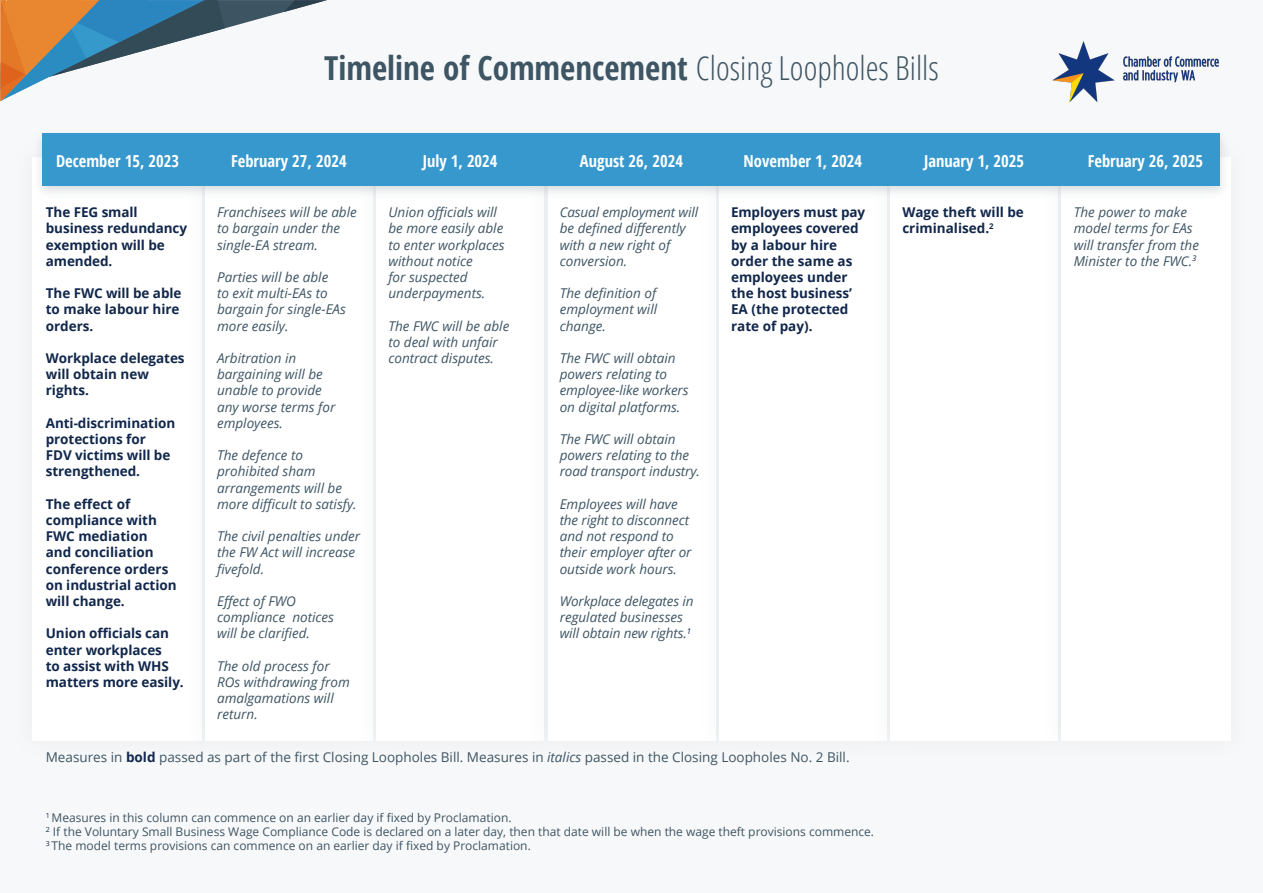
<style>
.page{position:relative;width:1263px;height:893px;background:#f7f8f9}
.page>*{position:absolute;margin:0;border:0;box-sizing:border-box;transform-origin:0 0}
.t1{font:700 condensed 33px "Open Sans";color:#3e5564}
.t2{font:700 condensed 16.5px "Open Sans";color:#fff}
.t3{font:italic 13.5px/16.2px "Open Sans";color:#3e5564}
.t4{font:700 13.5px/16.2px "Open Sans";letter-spacing:-.005em;color:#11274b}
.t5{font:13.5px "Open Sans";color:#3e5564}
.t6{font:12px/14.4px "Open Sans";color:#3e5564}
.s1{font-weight:300}
.s2{font-weight:700;color:#11274b}
.s3{font-style:italic}
</style>
<div class="page">
<svg style="left:0;top:0;width:327px;height:101px"></svg>
<div style="left:32px;top:157px;width:170px;height:584px;background:#fff"></div>
<div style="left:186px;top:139px;width:205px;height:621px;background:#b5bfc4;opacity:.2"></div>
<div style="left:205px;top:157px;width:168px;height:584px;background:#fff"></div>
<div style="left:358px;top:139px;width:205px;height:621px;background:#b5bfc4;opacity:.2"></div>
<div style="left:376px;top:157px;width:168px;height:584px;background:#fff"></div>
<div style="left:529px;top:139px;width:205px;height:621px;background:#b5bfc4;opacity:.2"></div>
<div style="left:547px;top:157px;width:168px;height:584px;background:#fff"></div>
<div style="left:700px;top:139px;width:205px;height:621px;background:#b5bfc4;opacity:.2"></div>
<div style="left:719px;top:157px;width:168px;height:584px;background:#fff"></div>
<div style="left:871px;top:139px;width:206px;height:621px;background:#b5bfc4;opacity:.2"></div>
<div style="left:890px;top:157px;width:168px;height:584px;background:#fff"></div>
<div style="left:1043px;top:139px;width:207px;height:621px;background:#f6f7f8"></div>
<div style="left:1061px;top:157px;width:170px;height:584px;background:#fff"></div>
<div style="left:34px;top:129px;width:1196px;height:70px;background:#b5bfc4;opacity:.5"></div>
<div style="left:43px;top:133px;width:1177px;height:53px;background:#3698cc"></div>
<img style="left:1052px;top:41px;width:167px;height:61px">
<p class="t2" style="left:56px;top:149px;width:125px">December 15, 2023</p>
<p class="t4" style="left:46px;top:204px;width:143px">The FEG small business redundancy exemption will be amended.</p>
<p class="t4" style="left:46px;top:285px;width:137px">The FWC will be able to make labour hire orders.</p>
<p class="t4" style="left:46px;top:350px;width:140px">Workplace delegates will obtain new rights.</p>
<p class="t4" style="left:46px;top:414px;width:131px">Anti-discrimination protections for<br>FDV victims will be strengthened.</p>
<p class="t4" style="left:46px;top:495px;width:132px">The effect of compliance with<br>FWC mediation and conciliation conference orders on industrial action will change.</p>
<p class="t4" style="left:46px;top:625px;width:140px">Union officials can enter workplaces<br>to assist with WHS matters more easily.</p>
<h1 class="t1" style="left:324px;top:45px;width:616px">Timeline of Commencement <span class="s1">Closing Loopholes Bills</span></h1>
<p class="t2" style="left:231px;top:149px;width:117px">February 27, 2024</p>
<p class="t2" style="left:423px;top:149px;width:76px">July 1, 2024</p>
<p class="t2" style="left:580px;top:149px;width:105px">August 26, 2024</p>
<p class="t2" style="left:744px;top:149px;width:120px">November 1, 2024</p>
<p class="t2" style="left:924px;top:149px;width:102px">January 1, 2025</p>
<p class="t2" style="left:1088px;top:149px;width:117px">February 26, 2025</p>
<p class="t3" style="left:217px;top:204px;width:141px">Franchisees will be able to bargain under the single-EA stream.</p>
<p class="t3" style="left:217px;top:269px;width:130px">Parties will be able<br>to exit multi-EAs to bargain for single-EAs more easily.</p>
<p class="t3" style="left:217px;top:350px;width:120px">Arbitration in bargaining will be unable to provide any worse terms for employees.</p>
<p class="t3" style="left:217px;top:447px;width:141px">The defence to prohibited sham arrangements will be more difficult to satisfy.</p>
<p class="t3" style="left:217px;top:528px;width:145px">The civil penalties under the FW Act will increase fivefold.</p>
<p class="t3" style="left:217px;top:593px;width:118px">Effect of FWO compliance notices will be clarified.</p>
<p class="t3" style="left:217px;top:657px;width:134px">The old process for<br>ROs withdrawing from amalgamations will return.</p>
<p class="t3" style="left:388px;top:204px;width:118px">Union officials will be more easily able to enter workplaces without notice<br>for suspected underpayments.</p>
<p class="t3" style="left:388px;top:317px;width:122px">The FWC will be able to deal with unfair contract disputes.</p>
<p class="t3" style="left:560px;top:204px;width:140px">Casual employment will be defined differently with a new right of conversion.</p>
<p class="t3" style="left:560px;top:285px;width:99px;text-align:justify">The definition of employment will change.</p>
<p class="t3" style="left:560px;top:350px;width:130px">The FWC will obtain powers relating to employee-like workers on digital platforms.</p>
<p class="t3" style="left:560px;top:431px;width:142px">The FWC will obtain powers relating to the road transport industry.</p>
<p class="t3" style="left:560px;top:495px;width:133px">Employees will have the right to disconnect and not respond to their employer after or outside work hours.</p>
<p class="t3" style="left:560px;top:593px;width:135px">Workplace delegates in regulated businesses will obtain new rights.<sup>1</sup></p>
<p class="t4" style="left:902px;top:204px;width:123px">Wage theft will be criminalised.<sup>2</sup></p>
<p class="t4" style="left:731px;top:204px;width:136px">Employers must pay employees covered by a labour hire order the same as employees under the host business’<br>EA (the protected rate of pay).</p>
<p class="t3" style="left:1074px;top:204px;width:127px">The power to make model terms for EAs will transfer from the<br>Minister to the FWC.<sup>3</sup></p>
<p class="t5" style="left:46px;top:747px;width:805px">Measures in <span class="s2">bold</span> passed as part of the first Closing Loopholes Bill. Measures in <span class="s3">italics</span> passed in the Closing Loopholes No. 2 Bill.</p>
<p class="t6" style="left:46px;top:810px;width:830px"><sup>1</sup> Measures in this column can commence on an earlier day if fixed by Proclamation.<br><sup>2</sup> If the Voluntary Small Business Wage Compliance Code is declared on a later day, then that date will be when the wage theft provisions commence.<br><sup>3</sup> The model terms provisions can commence on an earlier day if fixed by Proclamation.</p>
</div>
